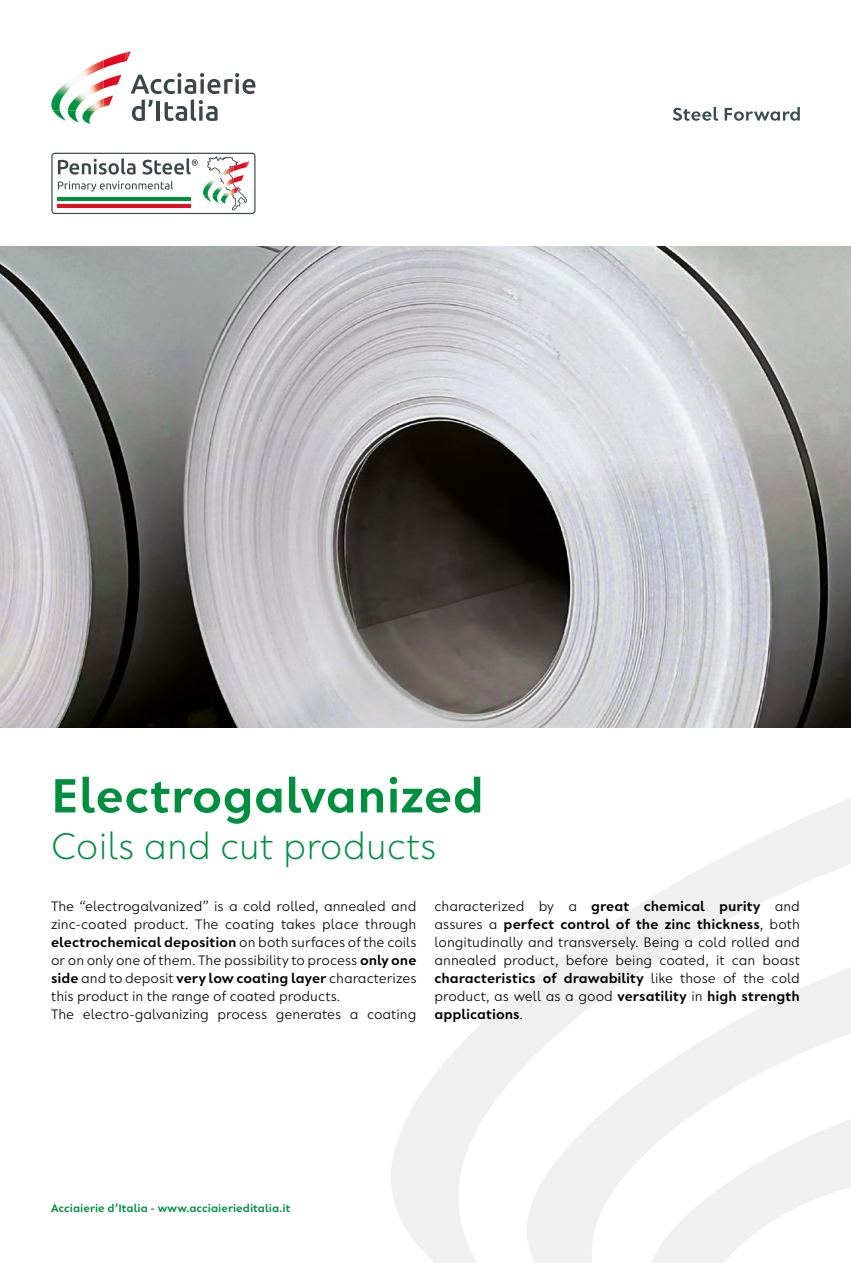
<style>
.page{position:relative;width:851px;height:1263px;background:#fff}
.page>*{position:absolute;margin:0;border:0;box-sizing:border-box;transform-origin:0 0}
.t1{font:600 52.5px "Larryline";color:#008f3f}
.t2{font:300 40.5px "Larryline";color:#008f3f}
.t3{font:15px/18px "Larryline";color:#000}
.t4{font:600 12px "Larryline";color:#008f3f}
.s1{font-weight:600}
</style>
<div class="page">
<svg style="left:391px;top:799px;width:459px;height:464px"></svg>
<img style="left:0;top:247px;width:850px;height:480px">
<svg style="left:51px;top:153px;width:204px;height:61px"></svg>
<svg style="left:673px;top:107px;width:45px;height:14px"></svg>
<svg style="left:724px;top:107px;width:75px;height:14px"></svg>
<svg style="left:131px;top:73px;width:124px;height:48px"></svg>
<svg style="left:125px;top:51px;width:6px;height:10px"></svg>
<img style="left:104px;top:53px;width:22px;height:35px">
<img style="left:94px;top:96px;width:19px;height:15px">
<img style="left:53px;top:110px;width:42px;height:14px">
<img style="left:51px;top:67px;width:38px;height:43px">
<h1 class="t1" style="left:51px;top:764px;width:434px">Electrogalvanized</h1>
<h2 class="t2" style="left:51px;top:822px;width:387px">Coils and cut products</h2>
<p class="t3" style="left:51px;top:897px;width:367px">The “electrogalvanized” is a cold rolled, annealed and zinc-coated product. The coating takes place through <span class="s1">electrochemical deposition</span> on both surfaces of the coils or on only one of them. The possibility to process <span class="s1">only one side</span> and to deposit <span class="s1">very low coating layer</span> characterizes this product in the range of coated products.<br>The electro-galvanizing process generates a coating</p>
<p class="t3" style="left:434px;top:897px;width:367px;text-align:justify">characterized by a <span class="s1">great chemical purity</span> and assures a <span class="s1">perfect control of the zinc thickness</span>, both longitudinally and transversely. Being a cold rolled and annealed product, before being coated, it can boast <span class="s1">characteristics of drawability</span> like those of the cold product, as well as a good <span class="s1">versatility</span> in <span class="s1">high strength applications</span>.</p>
<p class="t4" style="left:51px;top:1201px;width:241px">Acciaierie d’Italia - www.acciaierieditalia.it</p>
</div>
